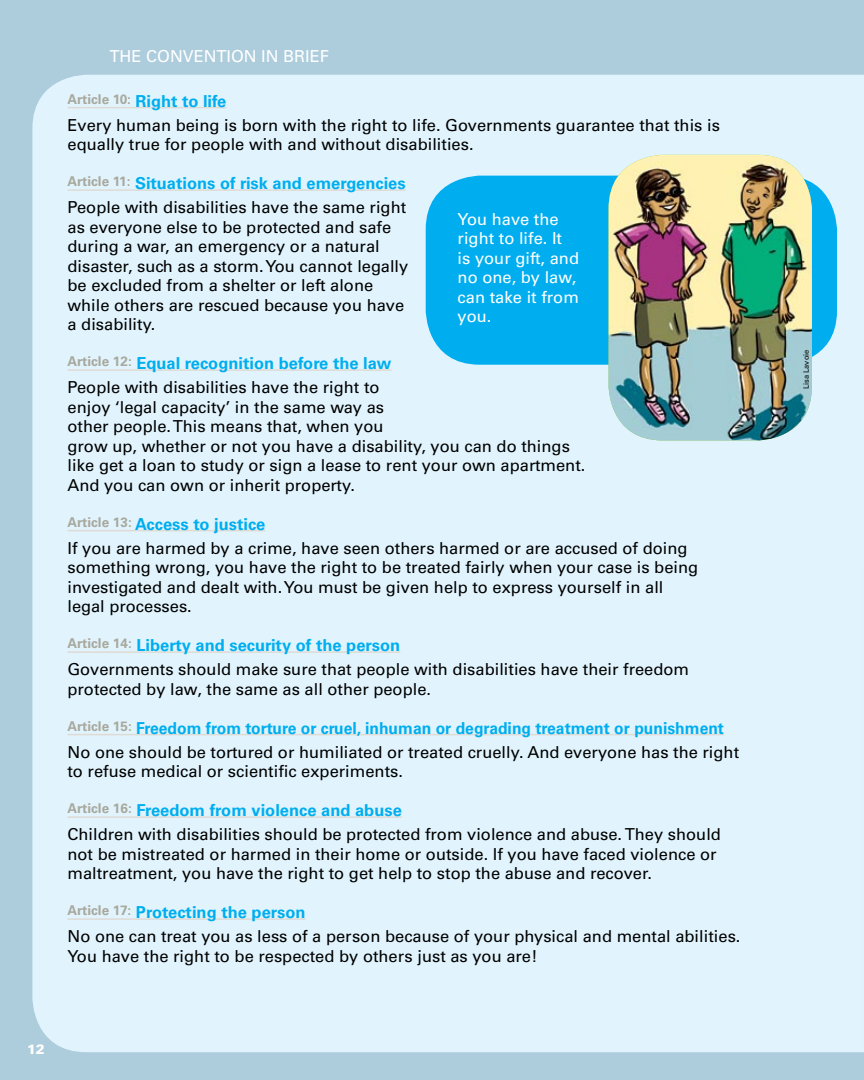
<style>
.page{position:relative;width:864px;height:1080px;background:#adccdc}
.page>*{position:absolute;margin:0;border:0;box-sizing:border-box;transform-origin:0 0}
.t1{font:16.5px/19.5px "Univers";color:#000}
.t2{font:16.5px/19.5px "Univers";color:#fff}
.t3{font:900 13.5px "Univers";color:#fff}
.t4{font:7.5px "Univers";color:#000}
.s1{font-weight:700;color:#00aeef}
</style>
<div class="page">
<div style="left:32px;top:75px;width:831px;height:977px;background:#e1f4fd"></div>
<svg style="left:863px;top:75px;width:1px;height:978px"></svg>
<div style="left:426px;top:176px;width:411px;height:189px;background:#00aeef;border-radius:54px"></div>
<img style="left:609px;top:155px;width:203px;height:285px">
<hr style="left:68px;top:107px;width:158px;height:1px;background:#dfdad5">
<hr style="left:68px;top:189px;width:338px;height:2px;background:#dfdad5">
<hr style="left:68px;top:369px;width:323px;height:2px;background:#dfdad5">
<hr style="left:68px;top:530px;width:197px;height:1px;background:#dfdad5">
<hr style="left:68px;top:651px;width:332px;height:2px;background:#dfdad5">
<hr style="left:68px;top:734px;width:656px;height:1px;background:#dfdad5">
<hr style="left:68px;top:816px;width:334px;height:2px;background:#dfdad5">
<hr style="left:68px;top:918px;width:238px;height:2px;background:#dfdad5">
<p class="t2" style="left:110px;top:47px;width:221px">THE CONVENTION IN BRIEF</p>
<p class="t1" style="left:67px;top:89px;width:654px;line-height:24px"><sup>Article</sup> <sup>10:</sup> <span class="s1">Right to life<br></span>Every human being is born with the right to life. Governments guarantee that this is</p>
<p class="t1" style="left:67px;top:135px;width:408px">equally true for people with and without disabilities.</p>
<p class="t1" style="left:68px;top:172px;width:340px;line-height:24px"><sup>Article</sup> <sup>11:</sup> <span class="s1">Situations of risk and emergencies<br></span>People with disabilities have the same right</p>
<p class="t1" style="left:68px;top:217px;width:342px">as everyone else to be protected and safe during a war, an emergency or a natural disaster, such as a storm. You cannot legally be excluded from a shelter or left alone while others are rescued because you have a disability.</p>
<p class="t1" style="left:67px;top:352px;width:325px;line-height:24px"><sup>Article</sup> <sup>12:</sup> <span class="s1">Equal recognition before the law<br></span>People with disabilities have the right to</p>
<p class="t1" style="left:67px;top:397px;width:519px">enjoy ‘legal capacity’ in the same way as<br>other people. This means that, when you<br>grow up, whether or not you have a disability, you can do things like get a loan to study or sign a lease to rent your own apartment.<br>And you can own or inherit property.</p>
<p class="t1" style="left:67px;top:512px;width:622px;line-height:24px"><sup>Article</sup> <sup>13:</sup> <span class="s1">Access to justice<br></span>If you are harmed by a crime, have seen others harmed or are accused of doing</p>
<p class="t1" style="left:67px;top:558px;width:632px">something wrong, you have the right to be treated fairly when your case is being investigated and dealt with. You must be given help to express yourself in all legal processes.</p>
<p class="t1" style="left:67px;top:634px;width:623px;line-height:24px"><sup>Article</sup> <sup>14:</sup> <span class="s1">Liberty and security of the person<br></span>Governments should make sure that people with disabilities have their freedom</p>
<p class="t1" style="left:67px;top:679px;width:365px">protected by law, the same as all other people.</p>
<p class="t1" style="left:68px;top:716px;width:673px;line-height:24px"><sup>Article</sup> <sup>15:</sup> <span class="s1">Freedom from torture or cruel, inhuman or degrading treatment or punishment<br></span>No one should be tortured or humiliated or treated cruelly. And everyone has the right</p>
<p class="t1" style="left:68px;top:762px;width:337px">to refuse medical or scientific experiments.</p>
<p class="t1" style="left:67px;top:799px;width:655px;line-height:24px"><sup>Article</sup> <sup>16:</sup> <span class="s1">Freedom from violence and abuse<br></span>Children with disabilities should be protected from violence and abuse. They should</p>
<p class="t1" style="left:67px;top:844px;width:651px">not be mistreated or harmed in their home or outside. If you have faced violence or maltreatment, you have the right to get help to stop the abuse and recover.</p>
<p class="t1" style="left:68px;top:901px;width:675px;line-height:24px"><sup>Article</sup> <sup>17:</sup> <span class="s1">Protecting the person<br></span>No one can treat you as less of a person because of your physical and mental abilities.</p>
<p class="t1" style="left:68px;top:946px;width:472px">You have the right to be respected by others just as you are!</p>
<p class="t2" style="left:458px;top:209px;width:123px">You have the right to life. It<br>is your gift, and no one, by law, can take it from you.</p>
<p class="t3" style="left:27px;top:1041px;width:19px">12</p>
<p class="t4" style="left:802px;top:389px;width:41px;rotate:-90deg">Lisa Lavoie</p>
</div>
